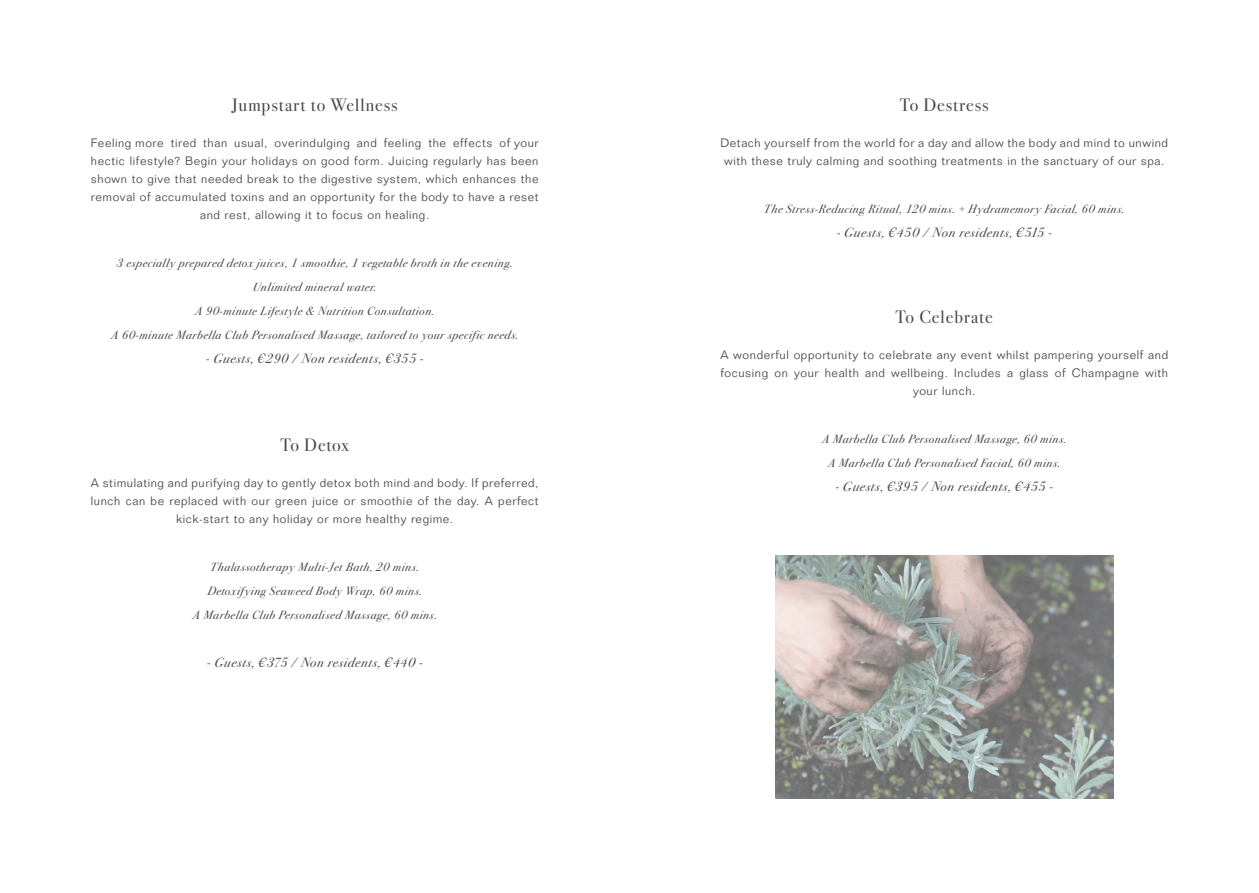
<style>
.page{position:relative;width:1259px;height:893px;background:#fff}
.page>*{position:absolute;margin:0;border:0;box-sizing:border-box;transform-origin:0 0}
.t1{font:18px "Bodoni Sev ITC";letter-spacing:.05em;color:#4a4a49}
.t2{font:italic 13.5px "Bodoni Sev ITC";letter-spacing:.05em;color:#4a4a49}
.t3{font:300 12px/18px "Folio";letter-spacing:.05em;color:#4a4a49;text-align:center}
.t4{font:italic 12px/24px "Bodoni Sev ITC";letter-spacing:.05em;color:#4a4a49;text-align:center}
</style>
<div class="page">
<img style="left:775px;top:555px;width:338px;height:243px">
<h1 class="t1" style="left:232px;top:94px;width:168px">Jumpstart to Wellness</h1>
<p class="t3" style="left:91px;top:133px;width:449px">Feeling more tired than usual, overindulging and feeling the effects of your hectic lifestyle? Begin your holidays on good form. Juicing regularly has been shown to give that needed break to the digestive system, which enhances the removal of accumulated toxins and an opportunity for the body to have a reset and rest, allowing it to focus on healing.</p>
<p class="t4" style="left:111px;top:251px;width:409px">3 especially prepared detox juices, 1 smoothie, 1 vegetable broth in the evening.<br>Unlimited mineral water.<br>A 90-minute Lifestyle &amp; Nutrition Consultation.<br>A 60-minute Marbella Club Personalised Massage, tailored to your specific needs.</p>
<p class="t2" style="left:206px;top:350px;width:219px">- Guests, ¤290 / Non residents, ¤355 -</p>
<h1 class="t1" style="left:280px;top:434px;width:70px">To Detox</h1>
<p class="t3" style="left:91px;top:474px;width:449px">A stimulating and purifying day to gently detox both mind and body. If preferred, lunch can be replaced with our green juice or smoothie of the day. A perfect kick-start to any holiday or more healthy regime.</p>
<p class="t4" style="left:192px;top:555px;width:246px">Thalassotherapy Multi-Jet Bath, 20 mins.<br>Detoxifying Seaweed Body Wrap, 60 mins.<br>A Marbella Club Personalised Massage, 60 mins.</p>
<p class="t2" style="left:207px;top:655px;width:217px">- Guests, ¤375 / Non residents, ¤440 -</p>
<h1 class="t1" style="left:899px;top:94px;width:91px">To Destress</h1>
<p class="t3" style="left:720px;top:133px;width:449px">Detach yourself from the world for a day and allow the body and mind to unwind with these truly calming and soothing treatments in the sanctuary of our spa.</p>
<p class="t4" style="left:764px;top:197px;width:362px">The Stress-Reducing Ritual, 120 mins. + Hydramemory Facial, 60 mins.</p>
<p class="t2" style="left:836px;top:224px;width:216px">- Guests, ¤450 / Non residents, ¤515 -</p>
<h1 class="t1" style="left:895px;top:306px;width:99px">To Celebrate</h1>
<p class="t3" style="left:720px;top:346px;width:449px">A wonderful opportunity to celebrate any event whilst pampering yourself and focusing on your health and wellbeing. Includes a glass of Champagne with your lunch.</p>
<p class="t4" style="left:822px;top:427px;width:246px">A Marbella Club Personalised Massage, 60 mins.<br>A Marbella Club Personalised Facial, 60 mins.</p>
<p class="t2" style="left:835px;top:478px;width:219px">- Guests, ¤395 / Non residents, ¤455 -</p>
</div>
